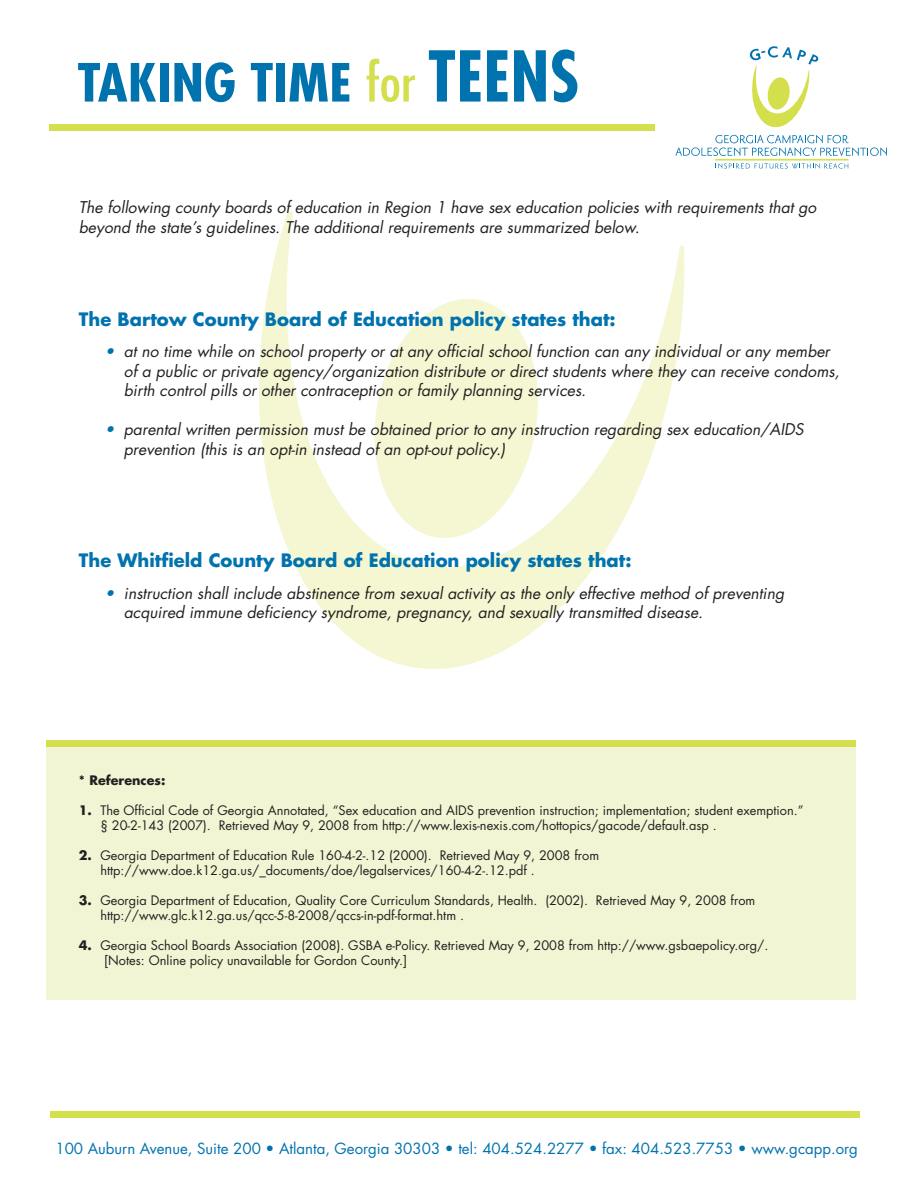
<style>
.page{position:relative;width:918px;height:1188px;background:#fff}
.page>*{position:absolute;margin:0;border:0;box-sizing:border-box;transform-origin:0 0}
.t1{font:700 condensed 51.15px "Futura";color:#0073ae;scale:1.11 1}
.t2{font:700 18px "Futura";color:#0073ae}
.t3{font:italic 15.75px/19.5px "Futura";color:#231f20}
.t4{font:15px "Futura";color:#0073ae}
.t5{font:12.75px/15px "Futura";color:#231f20}
.t6{font:700 12.75px "Futura";color:#231f20}
.s1{font-weight:400;color:#d4df4c}
.s2{font-size:68.1px}
.s3{color:#0073ae}
.s4{font-weight:700}
</style>
<div class="page">
<div style="left:46px;top:747px;width:810px;height:253px;background:#f2f5d3"></div>
<div style="left:46px;top:741px;width:810px;height:6px;background:#d4df4c"></div>
<div style="left:50px;top:1111px;width:810px;height:6px;background:#d4df4c"></div>
<svg style="left:235px;top:130px;width:346px;height:539px"></svg>
<svg style="left:263px;top:130px;width:422px;height:454px"></svg>
<svg style="left:366px;top:292px;width:181px;height:253px;fill:#f4f7d2"></svg>
<svg style="left:235px;top:159px;width:481px;height:94px"></svg>
<div style="left:50px;top:124px;width:605px;height:6px;background:#d4df4c"></div>
<svg style="left:676px;top:46px;width:211px;height:110px"></svg>
<svg style="left:718px;top:163px;width:130px;height:6px"></svg>
<hr style="left:715px;top:159px;width:133px;height:2px;background:#d4df4c">
<p class="t1" style="left:77px;top:51px;width:454px">TAKING TIME <span class="s1">for</span> <span class="s2">TEENS</span></p>
<p class="t3" style="left:79px;top:198px;width:739px">The following county boards of education in Region 1 have sex education policies with requirements that go beyond the state’s guidelines. The additional requirements are summarized below.</p>
<p class="t2" style="left:79px;top:307px;width:538px">The Bartow County Board of Education policy states that:</p>
<p class="t3" style="left:124px;top:342px;width:717px;text-indent:-19px"><span class="s3">•</span> at no time while on school property or at any official school function can any individual or any member of a public or private agency/organization distribute or direct students where they can receive condoms, birth control pills or other contraception or family planning services.</p>
<p class="t3" style="left:124px;top:420px;width:681px;text-indent:-19px"><span class="s3">•</span> parental written permission must be obtained prior to any instruction regarding sex education/AIDS prevention (this is an opt-in instead of an opt-out policy.)</p>
<p class="t2" style="left:79px;top:548px;width:554px">The Whitfield County Board of Education policy states that:</p>
<p class="t3" style="left:124px;top:583px;width:662px;text-indent:-19px"><span class="s3">•</span> instruction shall include abstinence from sexual activity as the only effective method of preventing acquired immune deficiency syndrome, pregnancy, and sexually transmitted disease.</p>
<p class="t6" style="left:79px;top:771px;width:88px">* References:</p>
<p class="t5" style="left:100px;top:803px;width:705px;text-indent:-21px"><span class="s4">1.</span> The Official Code of Georgia Annotated, “Sex education and AIDS prevention instruction; implementation; student exemption.” § 20-2-143 (2007). Retrieved May 9, 2008 from http://www.lexis-nexis.com/hottopics/gacode/default.asp .</p>
<p class="t5" style="left:100px;top:848px;width:500px;text-indent:-21px"><span class="s4">2.</span> Georgia Department of Education Rule 160-4-2-.12 (2000). Retrieved May 9, 2008 from http://www.doe.k12.ga.us/_documents/doe/legalservices/160-4-2-.12.pdf .</p>
<p class="t5" style="left:100px;top:893px;width:657px;text-indent:-21px"><span class="s4">3.</span> Georgia Department of Education, Quality Core Curriculum Standards, Health. (2002). Retrieved May 9, 2008 from http://www.glc.k12.ga.us/qcc-5-8-2008/qccs-in-pdf-format.htm .</p>
<p class="t5" style="left:104px;top:938px;width:666px;text-indent:-25px"><span class="s4">4.</span> Georgia School Boards Association (2008). GSBA e-Policy. Retrieved May 9, 2008 from http://www.gsbaepolicy.org/. [Notes: Online policy unavailable for Gordon County.]</p>
<p class="t4" style="left:55px;top:1138px;width:804px">100 Auburn Avenue, Suite 200 • Atlanta, Georgia 30303 • tel: 404.524.2277 • fax: 404.523.7753 • www.gcapp.org</p>
</div>
